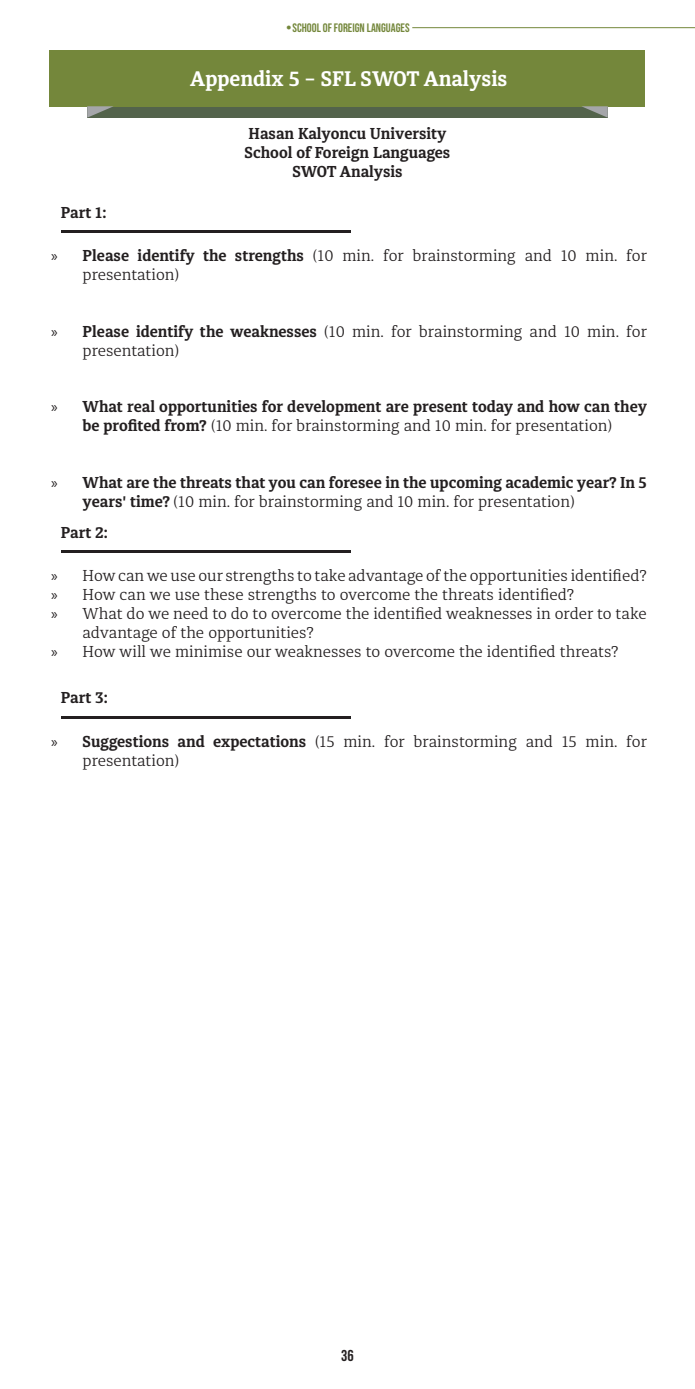
<style>
.page{position:relative;width:695px;height:1389px;background:#fff}
.page>*{position:absolute;margin:0;border:0;box-sizing:border-box;transform-origin:0 0}
.t1{font:700 21px "Diaria Pro";color:#fff}
.t2{font:300 15.75px/18.9px "Diaria Pro";color:#231f20}
.t3{font:700 15.75px/18.9px "Diaria Pro";color:#231f20;text-align:center}
.t4{font:15.75px "Bebas Neue";color:#231f20}
.t5{font:12.25px "Bebas Neue";color:#74873b}
.s1{font-family:"Neo Sans Italic TR"}
.s2{font-family:"Myriad Pro";font-weight:400}
.s3{font-weight:700}
.s4{font-weight:300}
</style>
<div class="page">
<hr style="left:412px;top:27px;width:282px;height:1px;background:#74873b">
<div style="left:87px;top:84px;width:520px;height:34px;background:#53634b"></div>
<div style="left:50px;top:50px;width:595px;height:56px;background:#74873b"></div>
<svg style="left:581px;top:106px;width:26px;height:12px"></svg>
<svg style="left:87px;top:106px;width:27px;height:12px"></svg>
<hr style="left:62px;top:231px;width:289px;height:2px;background:#231f20">
<hr style="left:62px;top:551px;width:289px;height:2px;background:#231f20">
<hr style="left:62px;top:716px;width:289px;height:3px;background:#231f20">
<p class="t5" style="left:285px;top:21px;width:126px"><span class="s1">•</span> SCHOOL OF FOREIGN LANGUAGES</p>
<p class="t3" style="left:61px;top:203px;width:47px">Part 1:</p>
<h1 class="t1" style="left:190px;top:66px;width:318px">Appendix 5 – SFL SWOT Analysis</h1>
<p class="t3" style="left:244px;top:124px;width:207px">Hasan Kalyoncu University<br>School of Foreign Languages<br>SWOT Analysis</p>
<p class="t2" style="left:83px;top:246px;width:566px;text-indent:-32px"><span class="s2">»</span> <span class="s3">Please identify the strengths</span> (10 min. for brainstorming and 10 min. for presentation)</p>
<p class="t2" style="left:83px;top:322px;width:566px;text-indent:-32px"><span class="s2">»</span> <span class="s3">Please identify the weaknesses</span> (10 min. for brainstorming and 10 min. for presentation)</p>
<p class="t3" style="left:51px;top:397px;width:597px"><span class="s2">»</span> What real opportunities for development are present today and how can they be profited from? <span class="s4">(10 min. for brainstorming and 10 min. for presentation)</span></p>
<p class="t3" style="left:83px;top:473px;width:565px;text-align:left;text-indent:-32px"><span class="s2">»</span> What are the threats that you can foresee in the upcoming academic year? In 5 years' time? <span class="s4">(10 min. for brainstorming and 10 min. for presentation)</span></p>
<p class="t3" style="left:61px;top:523px;width:48px">Part 2:</p>
<p class="t2" style="left:51px;top:566px;width:597px"><span class="s2">»</span> How can we use our strengths to take advantage of the opportunities identified?</p>
<p class="t2" style="left:51px;top:585px;width:525px"><span class="s2">»</span> How can we use these strengths to overcome the threats identified?</p>
<p class="t2" style="left:51px;top:604px;width:597px"><span class="s2">»</span> What do we need to do to overcome the identified weaknesses in order to take</p>
<p class="t2" style="left:83px;top:623px;width:233px">advantage of the opportunities?</p>
<p class="t2" style="left:51px;top:642px;width:569px"><span class="s2">»</span> How will we minimise our weaknesses to overcome the identified threats?</p>
<p class="t3" style="left:61px;top:688px;width:48px">Part 3:</p>
<p class="t2" style="left:83px;top:732px;width:566px;text-indent:-32px"><span class="s2">»</span> <span class="s3">Suggestions and expectations</span> (15 min. for brainstorming and 15 min. for presentation)</p>
<p class="t4" style="left:341px;top:1346px;width:14px">36</p>
</div>
